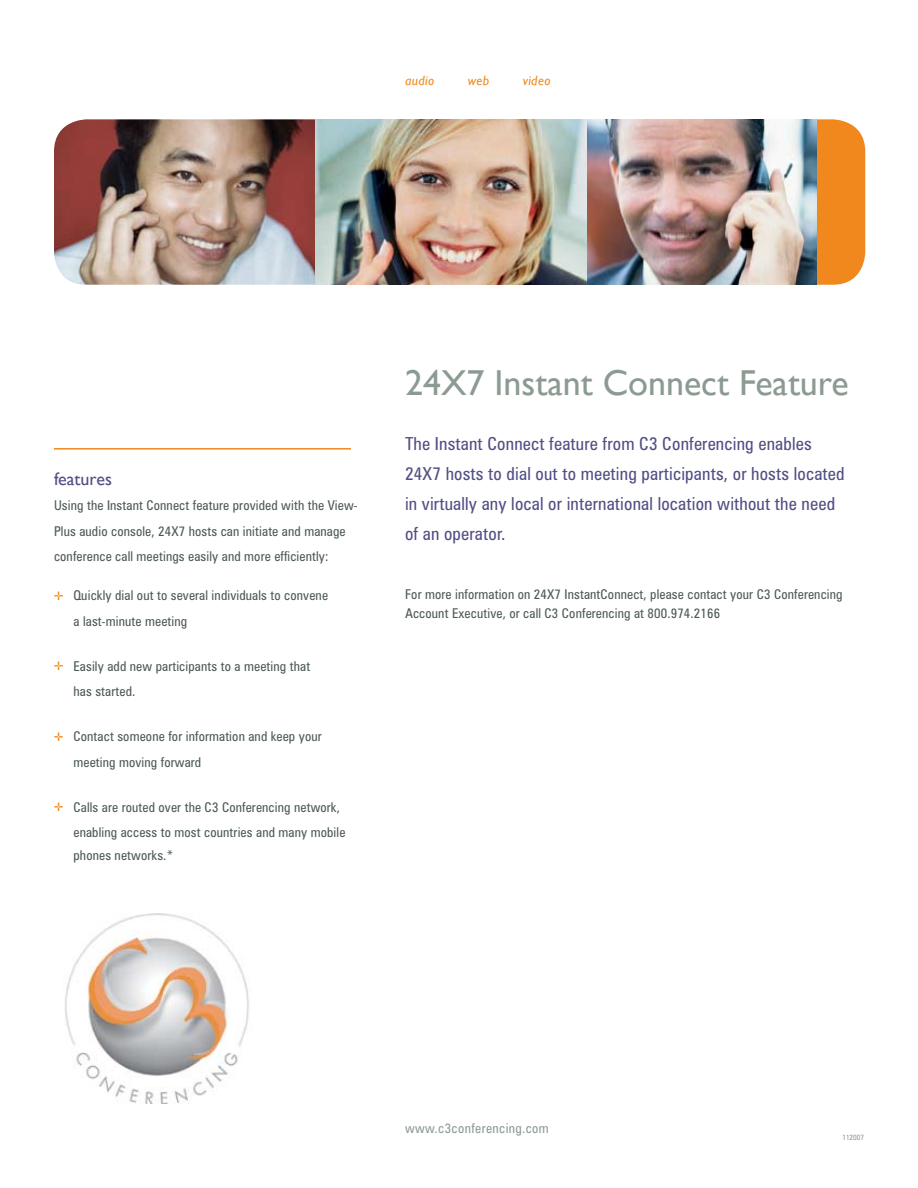
<style>
.page{position:relative;width:918px;height:1188px;background:#fff}
.page>*{position:absolute;margin:0;border:0;box-sizing:border-box;transform-origin:0 0}
.t1{font:36px "Gill Sans";color:#8b9b92}
.t2{font:condensed 18px/30px "Zurich BT";letter-spacing:.01em;color:#514e85}
.t3{font:18px "Gill Sans";color:#514e85}
.t4{font:condensed 13.5px/25.5px "Zurich BT";letter-spacing:.01em;color:#4c5a52}
.t5{font:condensed 13.5px "Zurich BT";letter-spacing:.03em;color:#8b9b92}
.t6{font:italic 13.5px "Gill Sans";letter-spacing:.03em;color:#f0881e}
.t7{font:condensed 7.5px "Zurich BT";color:#8b9b92}
</style>
<div class="page">
<div style="left:738px;top:119px;width:127px;height:166px;background:#f0881e;border-radius:32px"></div>
<img style="left:586px;top:119px;width:230px;height:166px">
<img style="left:54px;top:119px;width:261px;height:166px">
<img style="left:315px;top:119px;width:271px;height:166px">
<hr style="left:54px;top:448px;width:297px;height:2px;background:#f0881e">
<img style="left:64px;top:914px;width:185px;height:189px">
<p class="t6" style="left:405px;top:72px;width:31px">audio</p>
<p class="t6" style="left:468px;top:72px;width:23px">web</p>
<p class="t6" style="left:523px;top:72px;width:29px">video</p>
<h2 class="t3" style="left:54px;top:468px;width:59px">features</h2>
<p class="t4" style="left:54px;top:493px;width:305px">Using the Instant Connect feature provided with the View-<br>Plus audio console, 24X7 hosts can initiate and manage conference call meetings easily and more efficiently:</p>
<p class="t4" style="left:73px;top:583px;width:256px">Quickly dial out to several individuals to convene a last-minute meeting</p>
<p class="t4" style="left:73px;top:653px;width:238px">Easily add new participants to a meeting that has started.</p>
<p class="t4" style="left:74px;top:724px;width:250px">Contact someone for information and keep your meeting moving forward</p>
<p class="t4" style="left:73px;top:794px;width:273px">Calls are routed over the C3 Conferencing network, enabling access to most countries and many mobile</p>
<p class="t4" style="left:73px;top:842px;width:101px">phones networks.*</p>
<h1 class="t1" style="left:405px;top:362px;width:445px">24X7 Instant Connect Feature</h1>
<h2 class="t2" style="left:405px;top:429px;width:441px">The Instant Connect feature from C3 Conferencing enables 24X7 hosts to dial out to meeting participants, or hosts located in virtually any local or international location without the need of an operator.</h2>
<p class="t4" style="left:405px;top:584px;width:439px;line-height:19.5px">For more information on 24X7 InstantConnect, please contact your C3 Conferencing<br>Account Executive, or call C3 Conferencing at 800.974.2166</p>
<p class="t5" style="left:405px;top:1120px;width:145px">www.c3conferencing.com</p>
<p class="t7" style="left:842px;top:1133px;width:23px">112007</p>
</div>
